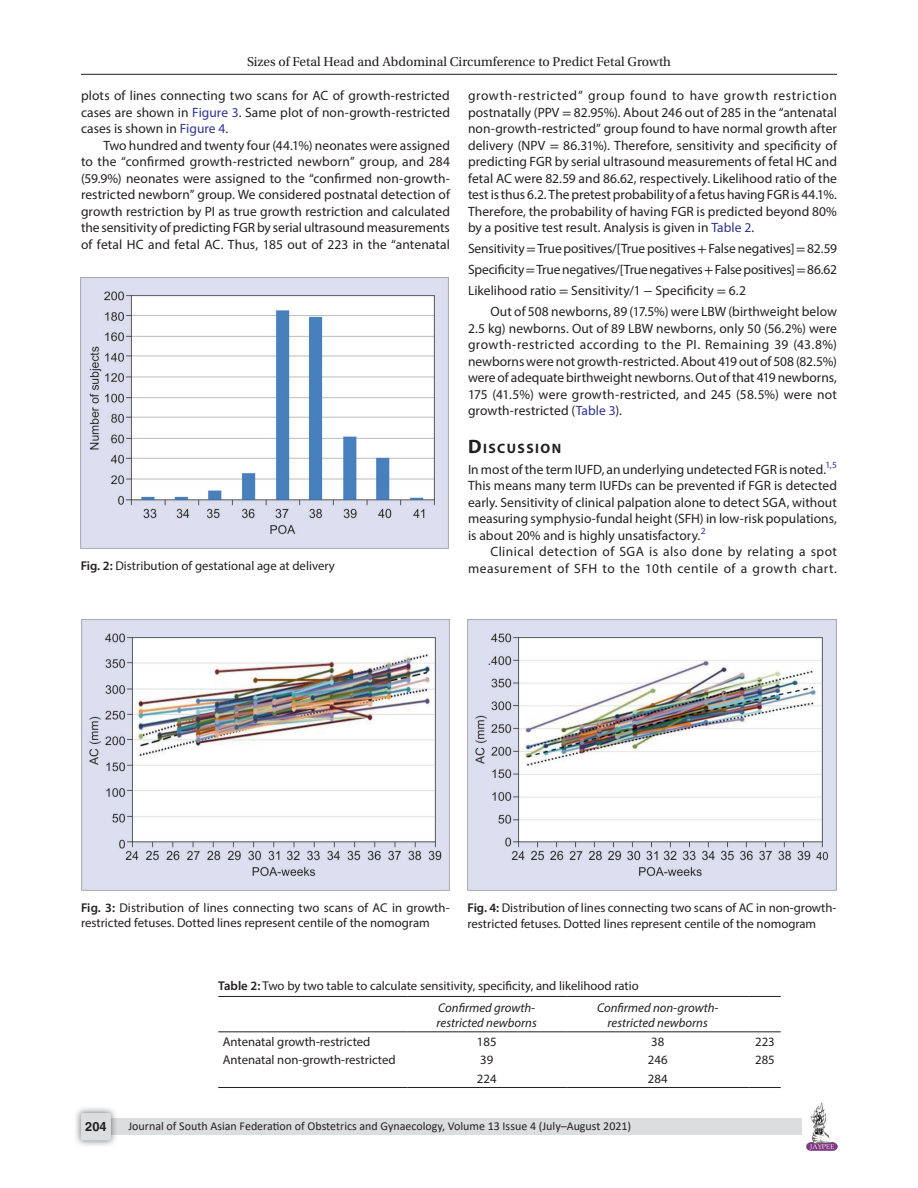
<style>
.page{position:relative;width:918px;height:1188px;background:#fff}
.page>*{position:absolute;margin:0;border:0;box-sizing:border-box;transform-origin:0 0}
.Head-1{font:700 13.65px "Myriad Pro";letter-spacing:.105em;color:#231f20}
.Para-Indent{font:13.5px/16.5px "Myriad Pro";letter-spacing:.01em;color:#231f20;text-align:justify}
.Para-NoIndent{font:13.5px/16.5px "Myriad Pro";letter-spacing:-.005em;color:#231f20;text-align:justify}
.Para-Indent-2{font:13.5px/16.5px "Myriad Pro";letter-spacing:.035em;color:#231f20;text-align:right}
.t1{font:13.5px "Utopia Std";color:#231f20}
.FigCaption{font:12.75px/15.3px "Myriad Pro";color:#231f20}
.TableBody{font:12.75px "Myriad Pro";color:#231f20}
.TableCaption{font:12.75px "Myriad Pro";color:#231f20}
.TableHeader{font:italic 12.75px/15.3px "Myriad Pro";color:#231f20}
.t2{font:700 12.75px "Helvetica LT Std";color:#231f20}
.t3{font:12px "Calibri";color:#231f20}
.s1{font-family:"STIX General"}
.s2{color:#2e3092}
.s3{font-size:19.5px}
.s4{font-weight:600}
</style>
<div class="page">
<img style="left:807px;top:1103px;width:30px;height:48px">
<div style="left:96px;top:1119px;width:706px;height:16px;background:#dcdddf"></div>
<div style="left:73px;top:1106px;width:45px;height:41px;background:#231f20;opacity:.61"></div>
<div style="left:81px;top:1113px;width:30px;height:27px;background:#dcdddf;border-radius:2px"></div>
<hr style="left:81px;top:74px;width:756px;height:1px;background:#231f20">
<img style="left:80px;top:278px;width:369px;height:271px">
<img style="left:81px;top:620px;width:368px;height:271px">
<hr style="left:218px;top:996px;width:189px;height:1px;background:#231f20">
<hr style="left:407px;top:996px;width:159px;height:1px;background:#231f20">
<hr style="left:566px;top:996px;width:183px;height:1px;background:#231f20">
<hr style="left:749px;top:996px;width:32px;height:1px;background:#231f20">
<hr style="left:218px;top:1031px;width:189px;height:1px;background:#231f20">
<hr style="left:407px;top:1031px;width:159px;height:1px;background:#231f20">
<hr style="left:566px;top:1031px;width:183px;height:1px;background:#231f20">
<hr style="left:749px;top:1031px;width:32px;height:1px;background:#231f20">
<hr style="left:218px;top:1087px;width:189px;height:1px;background:#231f20">
<hr style="left:407px;top:1087px;width:159px;height:1px;background:#231f20">
<hr style="left:566px;top:1087px;width:183px;height:1px;background:#231f20">
<hr style="left:749px;top:1087px;width:32px;height:1px;background:#231f20">
<img style="left:468px;top:620px;width:368px;height:271px">
<p class="t1" style="left:247px;top:55px;width:425px">Sizes of Fetal Head and Abdominal Circumference to Predict Fetal Growth</p>
<p class="Para-Indent" style="left:468px;top:87px;width:371px">growth-restricted” group found to have growth restriction postnatally (PPV <span class="s1">=</span> 82.95%). About 246 out of 285 in the “antenatal non-growth-restricted” group found to have normal growth after delivery (NPV <span class="s1">=</span> 86.31%). Therefore, sensitivity and specificity of predicting FGR by serial ultrasound measurements of fetal HC and fetal AC were 82.59 and 86.62, respectively. Likelihood ratio of the test is thus 6.2. The pretest probability of a fetus having FGR is 44.1%.<br>Therefore, the probability of having FGR is predicted beyond 80% by a positive test result. Analysis is given in <span class="s2">Table 2</span>.</p>
<p class="Para-NoIndent" style="left:468px;top:240px;width:371px">Sensitivity<span class="s1">=</span>True positives/[True positives <span class="s1">+</span> False negatives]<span class="s1">=</span>82.59</p>
<p class="Para-NoIndent" style="left:468px;top:261px;width:371px">Specificity<span class="s1">=</span>True negatives/[True negatives <span class="s1">+</span> False positives]<span class="s1">=</span>86.62</p>
<p class="Para-NoIndent" style="left:468px;top:282px;width:280px">Likelihood ratio <span class="s1">=</span> Sensitivity/1 <span class="s1">−</span> Specificity <span class="s1">=</span> 6.2</p>
<p class="Para-Indent" style="left:468px;top:303px;width:371px;text-indent:22px">Out of 508 newborns, 89 (17.5%) were LBW (birthweight below 2.5 kg) newborns. Out of 89 LBW newborns, only 50 (56.2%) were growth-restricted according to the PI. Remaining 39 (43.8%) newborns were not growth-restricted. About 419 out of 508 (82.5%) were of adequate birthweight newborns. Out of that 419 newborns, 175 (41.5%) were growth-restricted, and 245 (58.5%) were not growth-restricted (<span class="s2">Table 3</span>).</p>
<p class="Head-1" style="left:468px;top:439px;width:95px"><span class="s3">D</span>ISCUSSION</p>
<p class="Para-NoIndent" style="left:468px;top:461px;width:371px">In most of the term IUFD, an underlying undetected FGR is noted.<sup>1,5<br></sup>This means many term IUFDs can be prevented if FGR is detected early. Sensitivity of clinical palpation alone to detect SGA, without measuring symphysio-fundal height (SFH) in low-risk populations, is about 20% and is highly unsatisfactory.<sup>2</sup></p>
<p class="Para-Indent-2" style="left:468px;top:543px;width:371px">Clinical detection of SGA is also done by relating a spot measurement of SFH to the 10th centile of a growth chart.</p>
<p class="Para-Indent" style="left:81px;top:87px;width:371px">plots of lines connecting two scans for AC of growth-restricted cases are shown in <span class="s2">Figure 3</span>. Same plot of non-growth-restricted cases is shown in <span class="s2">Figure 4</span>.</p>
<p class="Para-Indent" style="left:81px;top:137px;width:371px;text-indent:22px">Two hundred and twenty four (44.1%) neonates were assigned to the “confirmed growth-restricted newborn” group, and 284 (59.9%) neonates were assigned to the “confirmed non-growth&shy;restricted newborn” group. We considered postnatal detection of growth restriction by PI as true growth restriction and calculated the sensitivity of predicting FGR by serial ultrasound measurements of fetal HC and fetal AC. Thus, 185 out of 223 in the “antenatal</p>
<p class="FigCaption" style="left:81px;top:558px;width:256px"><span class="s4">Fig. 2:</span> Distribution of gestational age at delivery</p>
<p class="FigCaption" style="left:81px;top:900px;width:370px"><span class="s4">Fig. 3:</span> Distribution of lines connecting two scans of AC in growth&shy;restricted fetuses. Dotted lines represent centile of the nomogram</p>
<p class="FigCaption" style="left:468px;top:900px;width:371px"><span class="s4">Fig. 4:</span> Distribution of lines connecting two scans of AC in non-growth&shy;restricted fetuses. Dotted lines represent centile of the nomogram</p>
<p class="TableCaption" style="left:218px;top:978px;width:422px"><span class="s4">Table 2:</span> Two by two table to calculate sensitivity, specificity, and likelihood ratio</p>
<p class="TableHeader" style="left:437px;top:1000px;width:102px">Confirmed growth&shy;restricted newborns</p>
<p class="TableHeader" style="left:597px;top:1000px;width:123px;text-align:center">Confirmed non-growth&shy;restricted newborns</p>
<p class="TableBody" style="left:223px;top:1034px;width:149px">Antenatal growth-restricted</p>
<p class="TableBody" style="left:477px;top:1034px;width:21px">185</p>
<p class="TableBody" style="left:651px;top:1034px;width:15px">38</p>
<p class="TableBody" style="left:755px;top:1034px;width:21px">223</p>
<p class="TableBody" style="left:223px;top:1052px;width:174px">Antenatal non-growth-restricted</p>
<p class="TableBody" style="left:480px;top:1052px;width:15px">39</p>
<p class="TableBody" style="left:648px;top:1052px;width:21px">246</p>
<p class="TableBody" style="left:755px;top:1052px;width:21px">285</p>
<p class="TableBody" style="left:477px;top:1071px;width:21px">224</p>
<p class="TableBody" style="left:648px;top:1071px;width:21px">284</p>
<p class="t2" style="left:85px;top:1119px;width:23px">204</p>
<p class="t3" style="left:128px;top:1117px;width:504px">Journal of South Asian Federation of Obstetrics and Gynaecology, Volume 13 Issue 4 (July–August 2021)</p>
</div>
